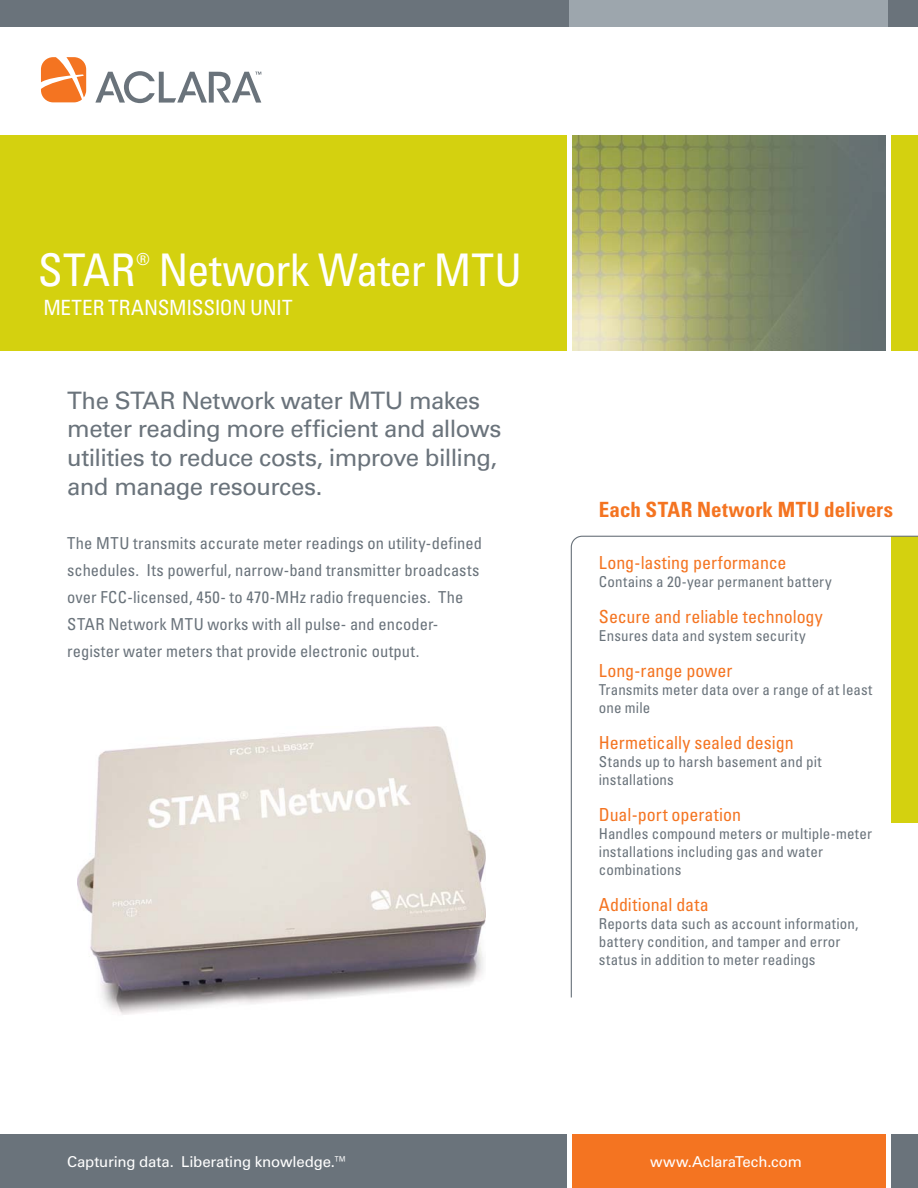
<style>
.page{position:relative;width:918px;height:1188px;background:#fff}
.page>*{position:absolute;margin:0;border:0;box-sizing:border-box;transform-origin:0 0}
.t1{font:condensed 45px "Univers";letter-spacing:-.015em;color:#fff}
.t2{font:24px/28.8px "Univers";letter-spacing:-.02em;color:#6a737b}
.t3{font:700 condensed 21px "Univers";color:#f47421}
.t4{font:condensed 21px "Univers";letter-spacing:-.015em;color:#fff}
.t5{font:condensed 18px "Univers";color:#f47421}
.t6{font:condensed 16.5px/27px "Univers";color:#6a737b}
.t7{font:condensed 16.5px "Univers";color:#fff}
.t8{font:condensed 15px/18px "Univers";letter-spacing:.01em;color:#6a737b}
.t9{font:15px "Univers";letter-spacing:-.01em;color:#fff}
</style>
<div class="page">
<img style="left:77px;top:727px;width:409px;height:288px">
<div style="left:572px;top:1134px;width:314px;height:54px;background:#f47421"></div>
<div style="left:0;top:1134px;width:567px;height:54px;background:#6a737b"></div>
<div style="left:891px;top:1134px;width:27px;height:54px;background:#6a737b"></div>
<div style="left:0;top:135px;width:567px;height:216px;background:#d4d10f"></div>
<svg style="left:570px;top:535px;width:348px;height:463px"></svg>
<div style="left:891px;top:135px;width:27px;height:216px;background:#d4d10f"></div>
<div style="left:569px;top:0;width:319px;height:27px;background:#9da6ad"></div>
<div style="left:888px;top:0;width:30px;height:27px;background:#6a737b"></div>
<svg style="left:95px;top:71px;width:166px;height:32px"></svg>
<svg style="left:41px;top:57px;width:45px;height:45px"></svg>
<div style="left:0;top:0;width:569px;height:27px;background:#6a737b"></div>
<img style="left:572px;top:135px;width:314px;height:216px">
<h1 class="t1" style="left:38px;top:253px;width:99px">STAR</h1>
<p class="t7" style="left:136px;top:253px;width:15px">®</p>
<h1 class="t1" style="left:158px;top:253px;width:365px">Network Water MTU</h1>
<h3 class="t4" style="left:43px;top:300px;width:251px">METER TRANSMISSION UNIT</h3>
<h2 class="t2" style="left:67px;top:388px;width:436px">The STAR Network water MTU makes meter reading more efficient and allows utilities to reduce costs, improve billing, and manage resources.</h2>
<p class="t6" style="left:67px;top:531px;width:416px">The MTU transmits accurate meter readings on utility-defined schedules. Its powerful, narrow-band transmitter broadcasts over FCC-licensed, 450- to 470-MHz radio frequencies. The STAR Network MTU works with all pulse- and encoder&shy;register water meters that provide electronic output.</p>
<h3 class="t3" style="left:599px;top:502px;width:296px">Each STAR Network MTU delivers</h3>
<p class="t5" style="left:599px;top:556px;width:189px">Long-lasting performance</p>
<p class="t8" style="left:599px;top:574px;width:234px">Contains a 20-year permanent battery</p>
<p class="t5" style="left:599px;top:610px;width:226px">Secure and reliable technology</p>
<p class="t8" style="left:599px;top:628px;width:208px">Ensures data and system security</p>
<p class="t5" style="left:599px;top:664px;width:135px">Long-range power</p>
<p class="t8" style="left:599px;top:682px;width:275px">Transmits meter data over a range of at least one mile</p>
<p class="t5" style="left:599px;top:736px;width:196px">Hermetically sealed design</p>
<p class="t8" style="left:599px;top:754px;width:224px">Stands up to harsh basement and pit installations</p>
<p class="t5" style="left:599px;top:808px;width:144px">Dual-port operation</p>
<p class="t8" style="left:599px;top:826px;width:275px">Handles compound meters or multiple-meter installations including gas and water combinations</p>
<p class="t5" style="left:599px;top:898px;width:111px">Additional data</p>
<p class="t8" style="left:599px;top:916px;width:261px">Reports data such as account information, battery condition, and tamper and error status in addition to meter readings</p>
<p class="t9" style="left:67px;top:1156px;width:283px">Capturing data. Liberating knowledge.™</p>
<p class="t9" style="left:650px;top:1156px;width:153px">www.AclaraTech.com</p>
</div>
